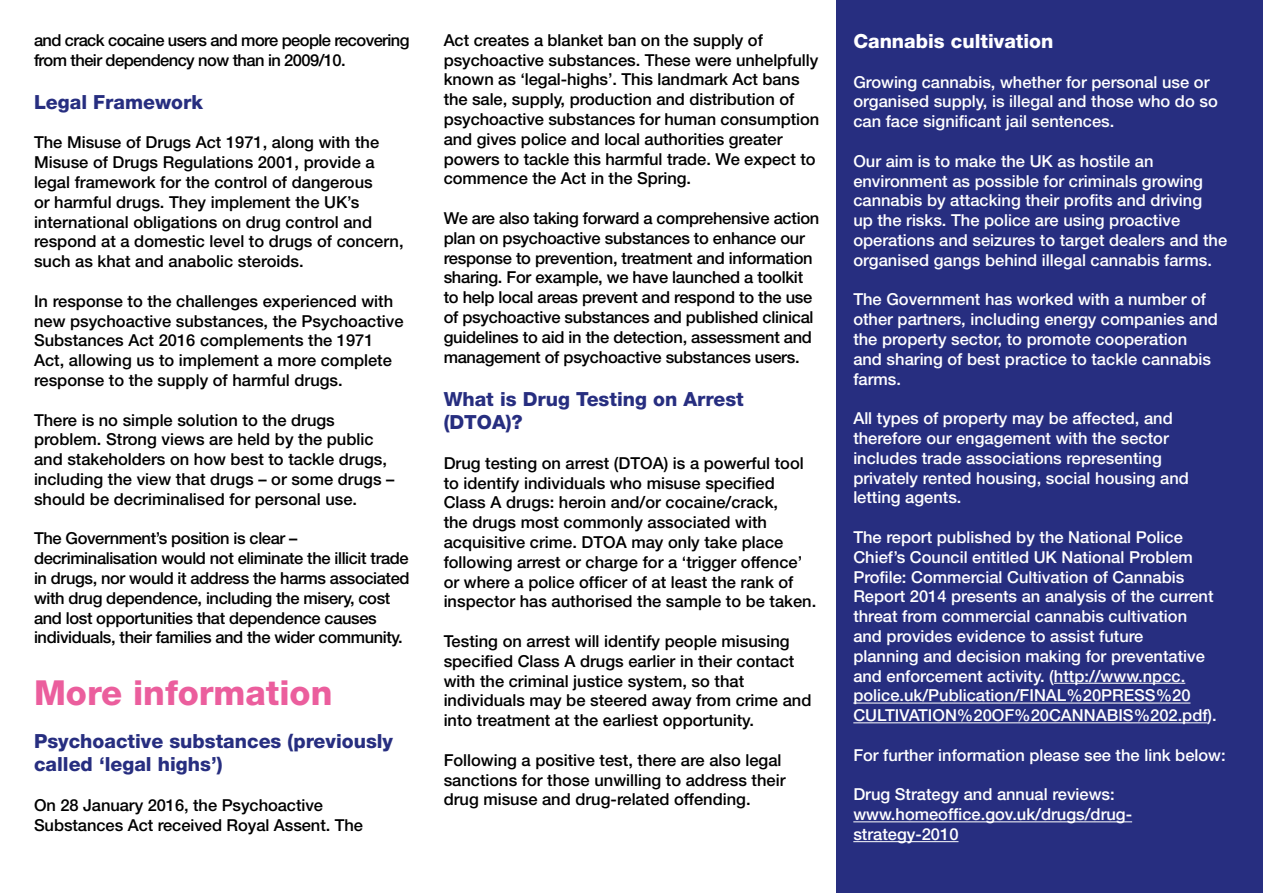
<style>
.page{position:relative;width:1263px;height:893px;background:#fff}
.page>*{position:absolute;margin:0;border:0;box-sizing:border-box;transform-origin:0 0}
.A_heading{font:800 34.5px "Helvetica Neue LT Pro";color:#eb5e9d}
.B_heading{font:800 19.5px/23.4px "Helvetica Neue LT Pro";color:#272e80}
.B_heading-2{font:800 19.5px "Helvetica Neue LT Pro";color:#fff}
.Body{font:500 16.5px/19.8px "Helvetica Neue LT Pro";color:#000}
.Body-2{font:500 16.5px/19.8px "Helvetica Neue LT Pro";color:#fff}
.Body-3{font:500 16.5px/19.8px "Helvetica Neue LT Pro";letter-spacing:-.025em;color:#000}
.Body-4{font:500 16.5px/19.8px "Helvetica Neue LT Pro";letter-spacing:-.035em;color:#000}
</style>
<div class="page">
<div style="left:836px;top:0;width:427px;height:893px;background:#272e80"></div>
<hr style="left:1054px;top:683px;width:131px;height:1px;background:#fff">
<hr style="left:853px;top:703px;width:337px;height:1px;background:#fff">
<hr style="left:853px;top:722px;width:354px;height:1px;background:#fff">
<hr style="left:853px;top:821px;width:279px;height:1px;background:#fff">
<hr style="left:853px;top:841px;width:105px;height:1px;background:#fff">
<p class="Body-4" style="left:34px;top:30px;width:377px">and crack cocaine users and more people recovering from their dependency now than in 2009/10.</p>
<p class="B_heading" style="left:34px;top:90px;width:171px">Legal Framework</p>
<p class="Body" style="left:34px;top:132px;width:371px">The Misuse of Drugs Act 1971, along with the Misuse of Drugs Regulations 2001, provide a legal framework for the control of dangerous<br>or harmful drugs. They implement the UK’s international obligations on drug control and respond at a domestic level to drugs of concern, such as khat and anabolic steroids.</p>
<p class="Body" style="left:34px;top:291px;width:371px">In response to the challenges experienced with new psychoactive substances, the Psychoactive Substances Act 2016 complements the 1971<br>Act, allowing us to implement a more complete response to the supply of harmful drugs.</p>
<p class="Body" style="left:34px;top:410px;width:362px">There is no simple solution to the drugs problem. Strong views are held by the public and stakeholders on how best to tackle drugs, including the view that drugs – or some drugs – should be decriminalised for personal use.</p>
<p class="Body-3" style="left:34px;top:528px;width:377px">The Government’s position is clear – decriminalisation would not eliminate the illicit trade in drugs, nor would it address the harms associated with drug dependence, including the misery, cost and lost opportunities that dependence causes individuals, their families and the wider community.</p>
<p class="A_heading" style="left:34px;top:672px;width:300px">More information</p>
<p class="B_heading" style="left:34px;top:729px;width:361px">Psychoactive substances (previously called ‘legal highs’)</p>
<p class="Body" style="left:34px;top:795px;width:331px">On 28 January 2016, the Psychoactive<br>Substances Act received Royal Assent. The</p>
<p class="Body" style="left:444px;top:30px;width:377px">Act creates a blanket ban on the supply of psychoactive substances. These were unhelpfully known as ‘legal-highs’. This landmark Act bans the sale, supply, production and distribution of psychoactive substances for human consumption and gives police and local authorities greater powers to tackle this harmful trade. We expect to commence the Act in the Spring.</p>
<p class="Body" style="left:444px;top:208px;width:377px">We are also taking forward a comprehensive action plan on psychoactive substances to enhance our response to prevention, treatment and information sharing. For example, we have launched a toolkit to help local areas prevent and respond to the use of psychoactive substances and published clinical guidelines to aid in the detection, assessment and management of psychoactive substances users.</p>
<p class="B_heading" style="left:444px;top:387px;width:302px">What is Drug Testing on Arrest (DTOA)?</p>
<p class="Body" style="left:444px;top:453px;width:374px">Drug testing on arrest (DTOA) is a powerful tool to identify individuals who misuse specified Class A drugs: heroin and/or cocaine/crack,<br>the drugs most commonly associated with acquisitive crime. DTOA may only take place following arrest or charge for a ‘trigger offence’ or where a police officer of at least the rank of inspector has authorised the sample to be taken.</p>
<p class="Body" style="left:444px;top:631px;width:369px">Testing on arrest will identify people misusing specified Class A drugs earlier in their contact with the criminal justice system, so that individuals may be steered away from crime and into treatment at the earliest opportunity.</p>
<p class="Body" style="left:444px;top:750px;width:343px">Following a positive test, there are also legal sanctions for those unwilling to address their drug misuse and drug-related offending.</p>
<p class="B_heading-2" style="left:853px;top:29px;width:202px">Cannabis cultivation</p>
<p class="Body-2" style="left:853px;top:72px;width:366px">Growing cannabis, whether for personal use or organised supply, is illegal and those who do so can face significant jail sentences.</p>
<p class="Body-2" style="left:853px;top:151px;width:375px">Our aim is to make the UK as hostile an environment as possible for criminals growing cannabis by attacking their profits and driving<br>up the risks. The police are using proactive operations and seizures to target dealers and the organised gangs behind illegal cannabis farms.</p>
<p class="Body-2" style="left:853px;top:289px;width:366px">The Government has worked with a number of other partners, including energy companies and the property sector, to promote cooperation and sharing of best practice to tackle cannabis farms.</p>
<p class="Body-2" style="left:853px;top:408px;width:337px">All types of property may be affected, and therefore our engagement with the sector includes trade associations representing privately rented housing, social housing and letting agents.</p>
<p class="Body-2" style="left:853px;top:527px;width:365px">The report published by the National Police Chief’s Council entitled UK National Problem Profile: Commercial Cultivation of Cannabis Report 2014 presents an analysis of the current threat from commercial cannabis cultivation and provides evidence to assist future<br>planning and decision making for preventative and enforcement activity. (http://www.npcc. police.uk/Publication/FINAL%20PRESS%20<br>CULTIVATION%20OF%20CANNABIS%202.pdf).</p>
<p class="Body-2" style="left:853px;top:745px;width:374px">For further information please see the link below:</p>
<p class="Body-2" style="left:853px;top:784px;width:280px">Drug Strategy and annual reviews: www.homeoffice.gov.uk/drugs/drug&shy;strategy-2010</p>
</div>
